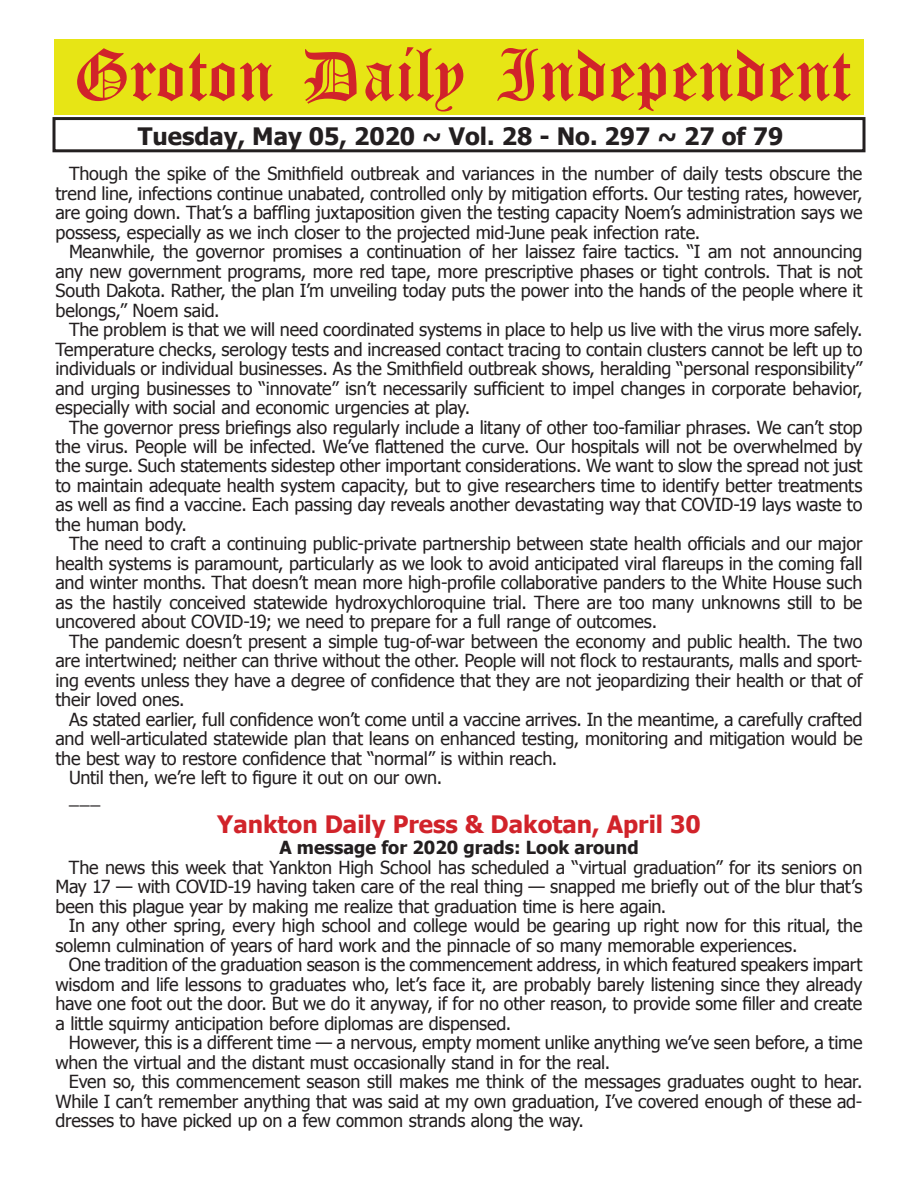
<style>
.page{position:relative;width:918px;height:1188px;background:#fff}
.page>*{position:absolute;margin:0;border:0;box-sizing:border-box;transform-origin:0 0}
.t1{font:54px "Old English Five";color:#d1232a}
.t2{font:700 24px "Tahoma";color:#231f20}
.t3{font:700 24px "Tahoma";color:#d1232a}
.t4{font:18px/19.5px "Tahoma";letter-spacing:-.015em;color:#231f20;text-align:justify}
.t5{font:700 18px "Tahoma";color:#231f20}
</style>
<div class="page">
<div style="left:52px;top:117px;width:814px;height:35px;border:3px solid #231f20"></div>
<div style="left:54px;top:40px;width:810px;height:75px;background:#e7e515"></div>
<h1 class="t1" style="left:73px;top:50px;width:779px">Groton Daily Independent</h1>
<h2 class="t2" style="left:138px;top:119px;width:647px">Tuesday, May 05, 2020 ~ Vol. 28 - No. 297 ~ 27 of 79</h2>
<p class="t4" style="left:56px;top:163px;width:809px;text-indent:14px">Though the spike of the Smithfield outbreak and variances in the number of daily tests obscure the trend line, infections continue unabated, controlled only by mitigation efforts. Our testing rates, however, are going down. That’s a baffling juxtaposition given the testing capacity Noem’s administration says we possess, especially as we inch closer to the projected mid-June peak infection rate.</p>
<p class="t4" style="left:56px;top:241px;width:809px;text-indent:14px">Meanwhile, the governor promises a continuation of her laissez faire tactics. “I am not announcing any new government programs, more red tape, more prescriptive phases or tight controls. That is not South Dakota. Rather, the plan I’m unveiling today puts the power into the hands of the people where it belongs,” Noem said.</p>
<p class="t4" style="left:56px;top:319px;width:809px;text-indent:14px">The problem is that we will need coordinated systems in place to help us live with the virus more safely.<br>Temperature checks, serology tests and increased contact tracing to contain clusters cannot be left up to individuals or individual businesses. As the Smithfield outbreak shows, heralding “personal responsibility” and urging businesses to “innovate” isn’t necessarily sufficient to impel changes in corporate behavior, especially with social and economic urgencies at play.</p>
<p class="t4" style="left:56px;top:416px;width:809px;text-indent:14px">The governor press briefings also regularly include a litany of other too-familiar phrases. We can’t stop the virus. People will be infected. We’ve flattened the curve. Our hospitals will not be overwhelmed by the surge. Such statements sidestep other important considerations. We want to slow the spread not just to maintain adequate health system capacity, but to give researchers time to identify better treatments as well as find a vaccine. Each passing day reveals another devastating way that COVID-19 lays waste to the human body.</p>
<p class="t4" style="left:56px;top:533px;width:809px;text-indent:14px">The need to craft a continuing public-private partnership between state health officials and our major health systems is paramount, particularly as we look to avoid anticipated viral flareups in the coming fall and winter months. That doesn’t mean more high-profile collaborative panders to the White House such as the hastily conceived statewide hydroxychloroquine trial. There are too many unknowns still to be uncovered about COVID-19; we need to prepare for a full range of outcomes.</p>
<p class="t4" style="left:56px;top:631px;width:809px;text-indent:14px">The pandemic doesn’t present a simple tug-of-war between the economy and public health. The two are intertwined; neither can thrive without the other. People will not flock to restaurants, malls and sport&shy;ing events unless they have a degree of confidence that they are not jeopardizing their health or that of their loved ones.</p>
<p class="t4" style="left:69px;top:709px;width:795px">As stated earlier, full confidence won’t come until a vaccine arrives. In the meantime, a carefully crafted</p>
<p class="t4" style="left:56px;top:728px;width:809px">and well-articulated statewide plan that leans on enhanced testing, monitoring and mitigation would be</p>
<p class="t4" style="left:56px;top:748px;width:503px">the best way to restore confidence that “normal” is within reach.</p>
<p class="t4" style="left:69px;top:767px;width:375px">Until then, we’re left to figure it out on our own.</p>
<p class="t4" style="left:69px;top:787px;width:33px">___</p>
<h2 class="t3" style="left:217px;top:807px;width:485px">Yankton Daily Press &amp; Dakotan, April 30</h2>
<p class="t5" style="left:279px;top:835px;width:361px">A message for 2020 grads: Look around</p>
<p class="t4" style="left:55px;top:857px;width:809px;text-indent:14px">The news this week that Yankton High School has scheduled a “virtual graduation” for its seniors on May 17 — with COVID-19 having taken care of the real thing — snapped me briefly out of the blur that’s been this plague year by making me realize that graduation time is here again.</p>
<p class="t4" style="left:55px;top:915px;width:809px;text-indent:14px">In any other spring, every high school and college would be gearing up right now for this ritual, the solemn culmination of years of hard work and the pinnacle of so many memorable experiences.</p>
<p class="t4" style="left:55px;top:954px;width:809px;text-indent:14px">One tradition of the graduation season is the commencement address, in which featured speakers impart wisdom and life lessons to graduates who, let’s face it, are probably barely listening since they already have one foot out the door. But we do it anyway, if for no other reason, to provide some filler and create a little squirmy anticipation before diplomas are dispensed.</p>
<p class="t4" style="left:55px;top:1032px;width:808px;text-indent:14px">However, this is a different time — a nervous, empty moment unlike anything we’ve seen before, a time when the virtual and the distant must occasionally stand in for the real.</p>
<p class="t4" style="left:55px;top:1071px;width:808px;text-indent:14px">Even so, this commencement season still makes me think of the messages graduates ought to hear.<br>While I can’t remember anything that was said at my own graduation, I’ve covered enough of these ad&shy;dresses to have picked up on a few common strands along the way.</p>
</div>
